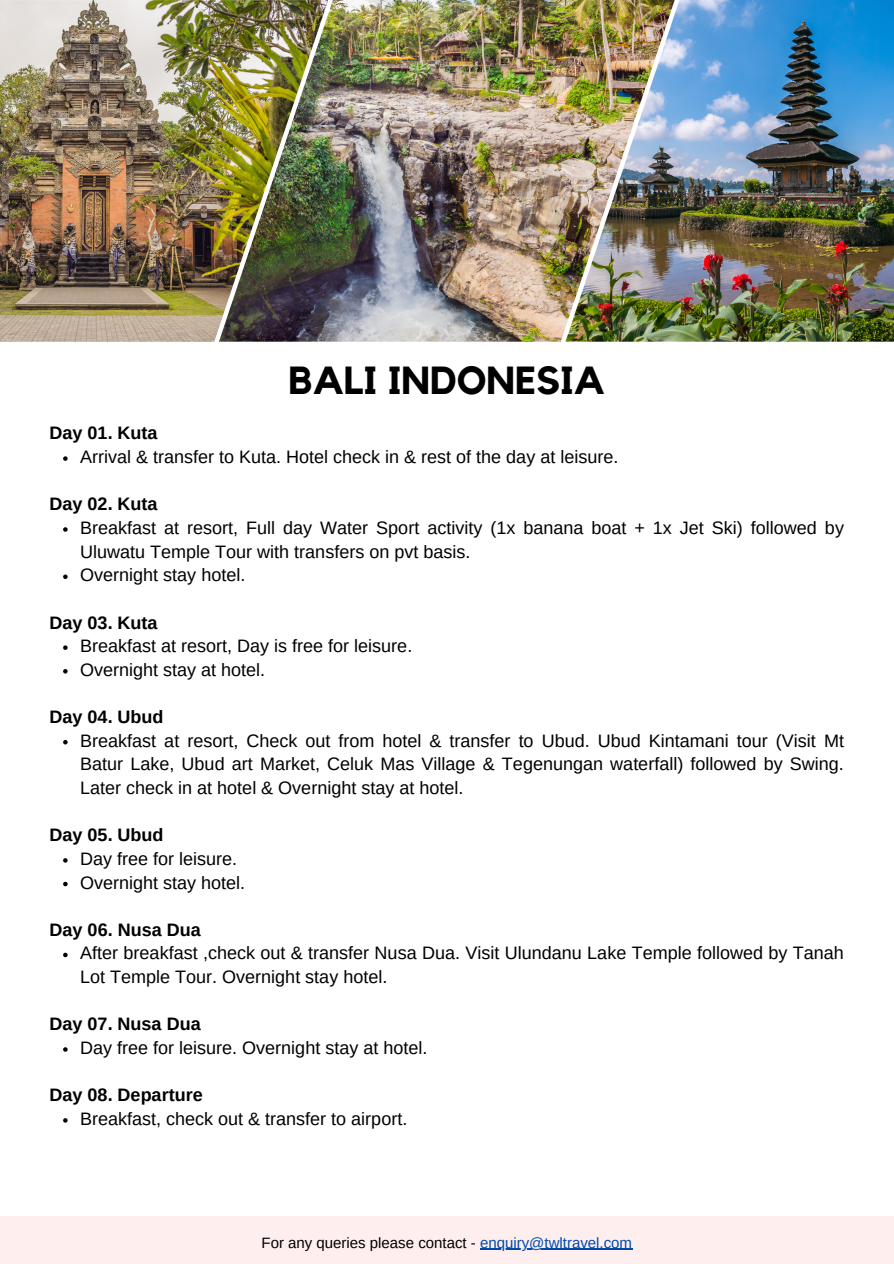
<style>
.page{position:relative;width:894px;height:1264px;background:#fff}
.page>*{position:absolute;margin:0;border:0;box-sizing:border-box;transform-origin:0 0}
.t1{font:700 39px "Kollektif";color:#000}
.t2{font:18px/23.7px "Arimo";color:#000}
.t3{font:700 18px "Arimo";color:#000}
.t4{font:15px "Arimo";color:#000}
.s1{color:#004aad}
</style>
<div class="page">
<img style="left:0;top:0;width:219px;height:342px">
<img style="left:219px;top:0;width:346px;height:342px">
<img style="left:565px;top:0;width:328px;height:342px">
<svg style="left:63px;top:456px;width:5px;height:5px"></svg>
<svg style="left:63px;top:527px;width:5px;height:4px"></svg>
<svg style="left:63px;top:574px;width:5px;height:5px"></svg>
<svg style="left:63px;top:645px;width:5px;height:5px"></svg>
<svg style="left:63px;top:669px;width:5px;height:4px"></svg>
<svg style="left:63px;top:740px;width:5px;height:4px"></svg>
<svg style="left:63px;top:858px;width:5px;height:4px"></svg>
<svg style="left:63px;top:881px;width:5px;height:5px"></svg>
<svg style="left:63px;top:952px;width:5px;height:5px"></svg>
<svg style="left:63px;top:1047px;width:5px;height:4px"></svg>
<svg style="left:63px;top:1118px;width:5px;height:4px"></svg>
<div style="left:0;top:1215px;width:893px;height:48px;background:#fee"></div>
<hr style="left:480px;top:1248px;width:107px;height:1px;background:#004aad">
<hr style="left:587px;top:1248px;width:45px;height:1px;background:#004aad">
<h1 class="t1" style="left:288px;top:362px;width:318px">BALI INDONESIA</h1>
<h2 class="t3" style="left:50px;top:423px;width:109px">Day 01. Kuta</h2>
<p class="t2" style="left:80px;top:445px;width:539px">Arrival &amp; transfer to Kuta. Hotel check in &amp; rest of the day at leisure.</p>
<h2 class="t3" style="left:50px;top:494px;width:109px">Day 02. Kuta</h2>
<p class="t2" style="left:80px;top:516px;width:765px">Breakfast at resort, Full day Water Sport activity (1x banana boat + 1x Jet Ski) followed by<br>Uluwatu Temple Tour with transfers on pvt basis.</p>
<p class="t2" style="left:80px;top:563px;width:167px">Overnight stay hotel.</p>
<h2 class="t3" style="left:50px;top:612px;width:109px">Day 03. Kuta</h2>
<p class="t2" style="left:80px;top:634px;width:333px">Breakfast at resort, Day is free for leisure.</p>
<p class="t2" style="left:80px;top:657px;width:186px">Overnight stay at hotel.</p>
<h2 class="t3" style="left:50px;top:706px;width:115px">Day 04. Ubud</h2>
<p class="t2" style="left:80px;top:728px;width:765px;text-align:justify">Breakfast at resort, Check out from hotel &amp; transfer to Ubud. Ubud Kintamani tour (Visit Mt Batur Lake, Ubud art Market, Celuk Mas Village &amp; Tegenungan waterfall) followed by Swing.<br>Later check in at hotel &amp; Overnight stay at hotel.</p>
<h2 class="t3" style="left:50px;top:825px;width:115px">Day 05. Ubud</h2>
<p class="t2" style="left:80px;top:846px;width:158px">Day free for leisure.</p>
<p class="t2" style="left:80px;top:870px;width:166px">Overnight stay hotel.</p>
<h2 class="t3" style="left:50px;top:919px;width:152px">Day 06. Nusa Dua</h2>
<p class="t2" style="left:80px;top:941px;width:765px">After breakfast ,check out &amp; transfer Nusa Dua. Visit Ulundanu Lake Temple followed by Tanah<br>Lot Temple Tour. Overnight stay hotel.</p>
<h2 class="t3" style="left:50px;top:1014px;width:152px">Day 07. Nusa Dua</h2>
<p class="t2" style="left:80px;top:1035px;width:348px">Day free for leisure. Overnight stay at hotel.</p>
<h2 class="t3" style="left:50px;top:1084px;width:154px">Day 08. Departure</h2>
<p class="t2" style="left:80px;top:1106px;width:328px">Breakfast, check out &amp; transfer to airport.</p>
<p class="t4" style="left:261px;top:1233px;width:372px">For any queries please contact - <span class="s1">enquiry@twltravel.com</span></p>
</div>
